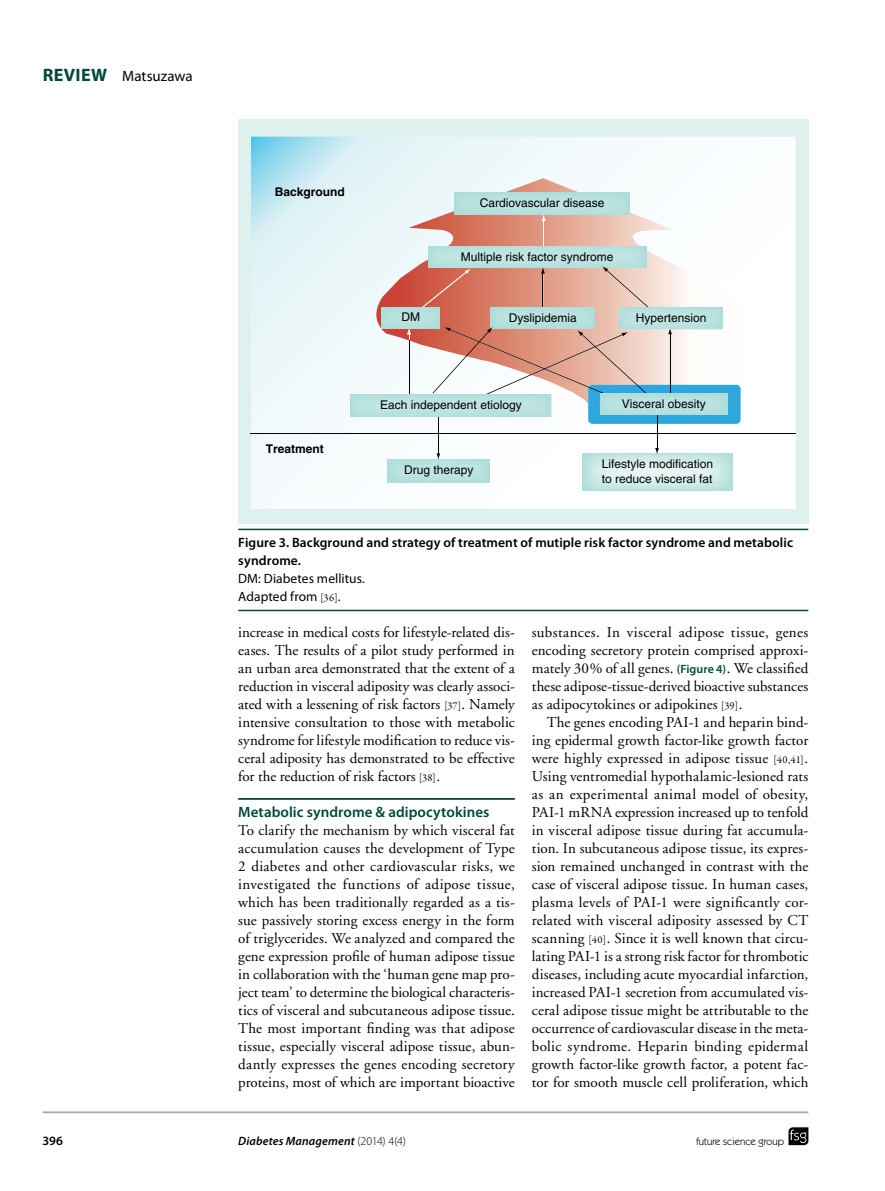
<style>
.page{position:relative;width:885px;height:1191px;background:#fff}
.page>*{position:absolute;margin:0;border:0;box-sizing:border-box;transform-origin:0 0}
.t1{font:15px/18px "Adobe Garamond";color:#000;text-align:justify}
.t2{font:600 15px "Myriad Pro";letter-spacing:.005em;color:#00483a}
.t3{font:15px "Myriad Pro";letter-spacing:.005em;color:#000}
.t4{font:600 13.5px/18px "Myriad Pro";letter-spacing:.005em;color:#000}
.t5{font:13.5px/18px "Myriad Pro";letter-spacing:.005em;color:#000}
.t6{font:600 12.75px "Myriad Pro";color:#000}
.t7{font:12px/14.4px "Helvetica LT Std";color:#000}
.t8{font:italic 600 12px "Myriad Pro";letter-spacing:.015em;color:#000}
.t9{font:700 12px "Helvetica LT Std";color:#000}
.t10{font:10.5px "Itc Kabel";color:#000}
.s1{font-weight:700;font-size:18px;color:#00483a}
.s2{font-family:"Garamond Premr Pro";font-size:10.5px}
.s3{font-family:"Myriad Pro";font-weight:600;font-size:12px;color:#00483a}
.s4{font-weight:300;font-style:normal}
</style>
<div class="page">
<svg style="left:788px;top:1127px;width:20px;height:18px"></svg>
<hr style="left:43px;top:1111px;width:765px;height:2px;background:#a7a9ac">
<hr style="left:238px;top:528px;width:570px;height:2px;background:#00483a">
<hr style="left:238px;top:609px;width:570px;height:2px;background:#00483a">
<hr style="left:238px;top:798px;width:276px;height:2px;background:#00483a">
<div style="left:238px;top:119px;width:570px;height:405px;background:#def1ee"></div>
<svg style="left:251px;top:137px;width:544px;height:372px"></svg>
<svg style="left:367px;top:178px;width:372px;height:226px"></svg>
<div style="left:428px;top:246px;width:218px;height:22px;background:#bae2e0"></div>
<div style="left:588px;top:385px;width:152px;height:39px;background:#2ea7df;border-radius:4px"></div>
<img style="left:388px;top:459px;width:102px;height:23px">
<img style="left:582px;top:453px;width:150px;height:37px">
<hr style="left:438px;top:416px;width:1px;height:39px;background:#000">
<svg style="left:436px;top:453px;width:4px;height:7px"></svg>
<hr style="left:408px;top:340px;width:1px;height:54px;background:#000">
<hr style="left:669px;top:333px;width:1px;height:59px;background:#000">
<hr style="left:656px;top:414px;width:1px;height:35px;background:#000">
<svg style="left:655px;top:448px;width:3px;height:6px"></svg>
<svg style="left:602px;top:266px;width:50px;height:45px;background:#e6c9bc"></svg>
<hr style="left:542px;top:272px;width:1px;height:36px;background:#000">
<svg style="left:541px;top:267px;width:4px;height:6px"></svg>
<svg style="left:420px;top:268px;width:51px;height:41px;background:#d26651"></svg>
<svg style="left:407px;top:328px;width:4px;height:12px"></svg>
<img style="left:381px;top:307px;width:59px;height:21px">
<div style="left:490px;top:308px;width:104px;height:19px;background:#b8e1de"></div>
<svg style="left:668px;top:329px;width:4px;height:5px"></svg>
<img style="left:619px;top:307px;width:103px;height:22px">
<img style="left:350px;top:394px;width:201px;height:22px">
<img style="left:600px;top:393px;width:127px;height:22px">
<svg style="left:541px;top:215px;width:4px;height:31px"></svg>
<img style="left:454px;top:193px;width:175px;height:22px">
<svg style="left:432px;top:327px;width:214px;height:69px;background:#dab7ad"></svg>
<hr style="left:251px;top:433px;width:545px;height:1px;background:#000">
<p class="t3" style="left:43px;top:67px;width:152px"><span class="s1">REVIEW</span> Matsuzawa</p>
<p class="t9" style="left:275px;top:184px;width:72px">Background</p>
<p class="t9" style="left:266px;top:441px;width:60px">Treatment</p>
<p class="t7" style="left:479px;top:196px;width:126px">Cardiovascular disease</p>
<p class="t7" style="left:401px;top:310px;width:20px">DM</p>
<p class="t7" style="left:461px;top:249px;width:154px">Multiple risk factor syndrome</p>
<p class="t7" style="left:508px;top:310px;width:70px">Dyslipidemia</p>
<p class="t7" style="left:635px;top:310px;width:72px">Hypertension</p>
<p class="t7" style="left:380px;top:397px;width:143px">Each independent etiology</p>
<p class="t7" style="left:621px;top:396px;width:86px">Visceral obesity</p>
<p class="t7" style="left:404px;top:463px;width:71px">Drug therapy</p>
<p class="t7" style="left:601px;top:457px;width:113px">Lifestyle modification to reduce visceral fat</p>
<p class="t4" style="left:238px;top:533px;width:556px">Figure 3. Background and strategy of treatment of mutiple risk factor syndrome and metabolic syndrome.</p>
<p class="t5" style="left:238px;top:569px;width:128px">DM: Diabetes mellitus.<br>Adapted from <span class="s2">[36]</span>.</p>
<p class="t1" style="left:238px;top:623px;width:278px">increase in medical costs for lifestyle-related dis&shy;eases. The results of a pilot study performed in an urban area demonstrated that the extent of a reduction in visceral adiposity was clearly associ&shy;ated with a lessening of risk factors <span class="s2">[37]</span>. Namely intensive consultation to those with metabolic syndrome for lifestyle modification to reduce vis&shy;ceral adiposity has demonstrated to be effective for the reduction of risk factors <span class="s2">[38]</span>.</p>
<p class="t2" style="left:238px;top:802px;width:252px">Metabolic syndrome &amp; adipocytokines</p>
<p class="t1" style="left:238px;top:821px;width:278px">To clarify the mechanism by which visceral fat accumulation causes the development of Type 2 diabetes and other cardiovascular risks, we investigated the functions of adipose tissue, which has been traditionally regarded as a tis&shy;sue passively storing excess energy in the form of triglycerides. We analyzed and compared the gene expression profile of human adipose tissue in collaboration with the ‘human gene map pro&shy;ject team’ to determine the biological characteris&shy;tics of visceral and subcutaneous adipose tissue.<br>The most important finding was that adipose tissue, especially visceral adipose tissue, abun&shy;dantly expresses the genes encoding secretory proteins, most of which are important bioactive</p>
<p class="t1" style="left:531px;top:623px;width:278px">substances. In visceral adipose tissue, genes encoding secretory protein comprised approxi&shy;mately 30% of all genes. <span class="s3">(Figure 4)</span>. We classified these adipose-tissue-derived bioactive substances as adipocytokines or adipokines <span class="s2">[39]</span>.</p>
<p class="t1" style="left:531px;top:713px;width:278px;text-indent:15px">The genes encoding PAI-1 and heparin bind&shy;ing epidermal growth factor-like growth factor were highly expressed in adipose tissue <span class="s2">[40,41]</span>.<br>Using ventromedial hypothalamic-lesioned rats as an experimental animal model of obesity, PAI-1 mRNA expression increased up to tenfold in visceral adipose tissue during fat accumula&shy;tion. In subcutaneous adipose tissue, its expres&shy;sion remained unchanged in contrast with the case of visceral adipose tissue. In human cases, plasma levels of PAI-1 were significantly cor&shy;related with visceral adiposity assessed by CT scanning <span class="s2">[40]</span>. Since it is well known that circu&shy;lating PAI-1 is a strong risk factor for thrombotic diseases, including acute myocardial infarction, increased PAI-1 secretion from accumulated vis&shy;ceral adipose tissue might be attributable to the occurrence of cardiovascular disease in the meta&shy;bolic syndrome. Heparin binding epidermal growth factor-like growth factor, a potent fac&shy;tor for smooth muscle cell proliferation, which</p>
<p class="t6" style="left:43px;top:1132px;width:22px">396</p>
<p class="t8" style="left:238px;top:1133px;width:169px">Diabetes Management <span class="s4">(2014) 4(4)</span></p>
<p class="t10" style="left:696px;top:1135px;width:90px">future science group</p>
</div>
